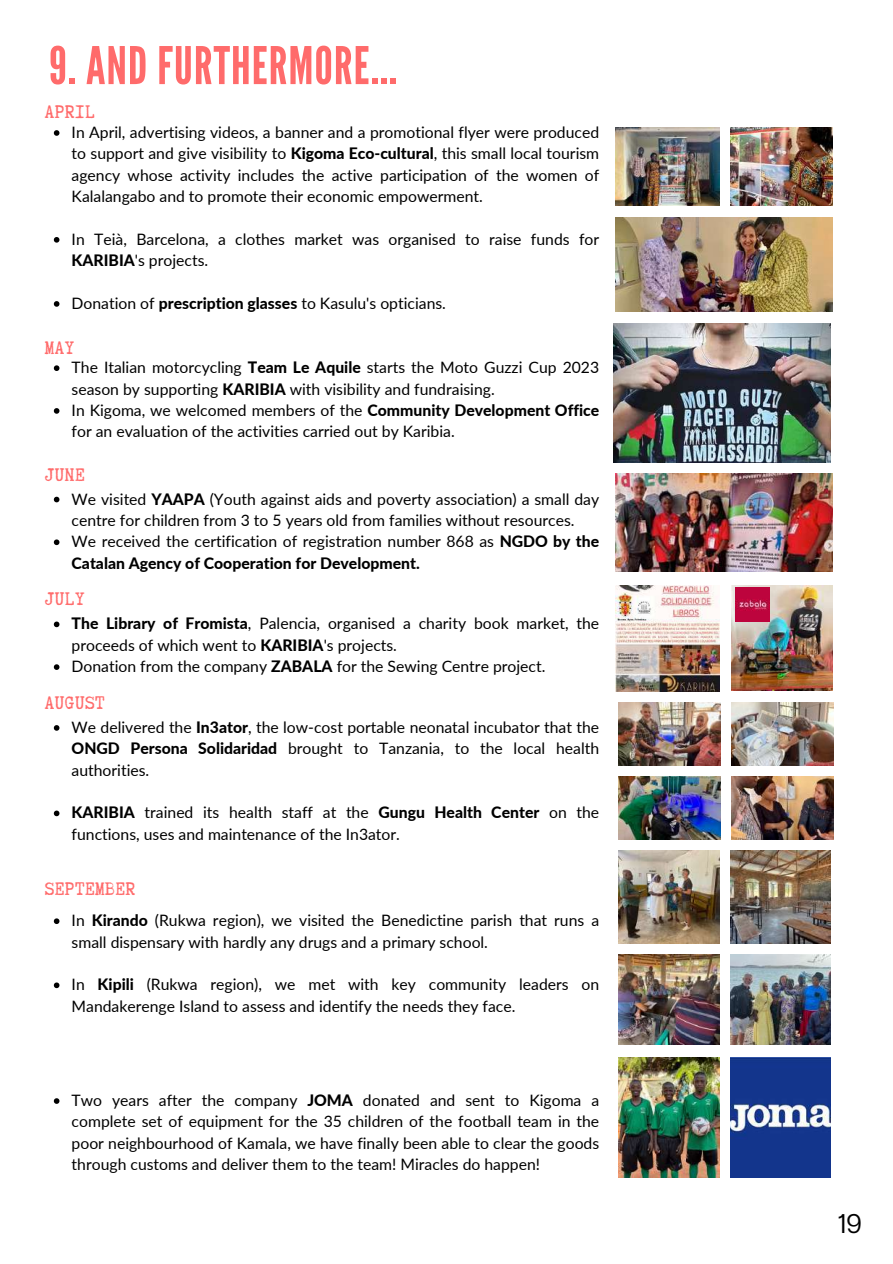
<style>
.page{position:relative;width:893px;height:1264px;background:#fff}
.page>*{position:absolute;margin:0;border:0;box-sizing:border-box;transform-origin:0 0}
.t1{font:51.75px "League Gothic";letter-spacing:.02em;color:#ff6b6b}
.t2{font:27px "Articulat CF";color:#000}
.t3{font:21.75px "Truetypewriter Polygl OTT";letter-spacing:.02em;color:#ff6b6b}
.t4{font:15.75px/21.3px "Lato";color:#000}
.s1{font-weight:800}
</style>
<div class="page">
<img style="left:615px;top:127px;width:104px;height:79px">
<img style="left:730px;top:127px;width:102px;height:79px">
<img style="left:615px;top:473px;width:217px;height:98px">
<img style="left:615px;top:585px;width:104px;height:106px">
<img style="left:618px;top:850px;width:101px;height:93px">
<img style="left:730px;top:850px;width:100px;height:93px">
<img style="left:618px;top:702px;width:102px;height:63px">
<img style="left:731px;top:702px;width:102px;height:63px">
<img style="left:731px;top:585px;width:101px;height:105px">
<img style="left:615px;top:217px;width:217px;height:95px">
<img style="left:618px;top:954px;width:101px;height:90px">
<img style="left:730px;top:954px;width:100px;height:90px">
<img style="left:618px;top:776px;width:102px;height:63px">
<img style="left:731px;top:776px;width:102px;height:63px">
<img style="left:614px;top:323px;width:216px;height:139px">
<img style="left:618px;top:1057px;width:101px;height:119px">
<img style="left:730px;top:1057px;width:100px;height:119px">
<img style="left:735px;top:587px;width:34px;height:34px">
<svg style="left:54px;top:130px;width:5px;height:6px"></svg>
<svg style="left:54px;top:237px;width:5px;height:6px"></svg>
<svg style="left:54px;top:301px;width:5px;height:6px"></svg>
<svg style="left:54px;top:365px;width:5px;height:6px"></svg>
<svg style="left:54px;top:408px;width:5px;height:6px"></svg>
<svg style="left:54px;top:496px;width:5px;height:6px"></svg>
<svg style="left:54px;top:539px;width:5px;height:6px"></svg>
<svg style="left:54px;top:621px;width:5px;height:6px"></svg>
<svg style="left:54px;top:664px;width:5px;height:6px"></svg>
<svg style="left:54px;top:725px;width:5px;height:5px"></svg>
<svg style="left:54px;top:810px;width:5px;height:6px"></svg>
<svg style="left:54px;top:918px;width:5px;height:6px"></svg>
<svg style="left:54px;top:982px;width:5px;height:6px"></svg>
<svg style="left:54px;top:1098px;width:5px;height:5px"></svg>
<h1 class="t1" style="left:49px;top:36px;width:349px">9. AND FURTHERMORE...</h1>
<h3 class="t3" style="left:45px;top:101px;width:51px">APRIL</h3>
<p class="t4" style="left:72px;top:121px;width:529px;text-align:justify">In April, advertising videos, a banner and a promotional flyer were produced to support and give visibility to <span class="s1">Kigoma Eco-cultural</span>, this small local tourism agency whose activity includes the active participation of the women of Kalalangabo and to promote their economic empowerment.</p>
<p class="t4" style="left:72px;top:228px;width:529px">In Teià, Barcelona, a clothes market was organised to raise funds for<br><span class="s1">KARIBIA</span>'s projects.</p>
<p class="t4" style="left:72px;top:292px;width:376px">Donation of <span class="s1">prescription glasses</span> to Kasulu's opticians.</p>
<h3 class="t3" style="left:45px;top:336px;width:31px">MAY</h3>
<p class="t4" style="left:72px;top:356px;width:529px">The Italian motorcycling <span class="s1">Team Le Aquile</span> starts the Moto Guzzi Cup 2023 season by supporting <span class="s1">KARIBIA</span> with visibility and fundraising.<br>In Kigoma, we welcomed members of the <span class="s1">Community Development Office </span>for an evaluation of the activities carried out by Karibia.</p>
<h3 class="t3" style="left:45px;top:463px;width:41px">JUNE</h3>
<p class="t4" style="left:72px;top:488px;width:529px">We visited <span class="s1">YAAPA</span> (Youth against aids and poverty association) a small day centre for children from 3 to 5 years old from families without resources.<br>We received the certification of registration number 868 as <span class="s1">NGDO by the Catalan Agency of Cooperation for Development.</span></p>
<h3 class="t3" style="left:45px;top:587px;width:41px">JULY</h3>
<p class="t4" style="left:72px;top:612px;width:529px"><span class="s1">The Library of Fromista</span>, Palencia, organised a charity book market, the proceeds of which went to <span class="s1">KARIBIA</span>'s projects.<br>Donation from the company <span class="s1">ZABALA</span> for the Sewing Centre project.</p>
<h3 class="t3" style="left:45px;top:691px;width:61px">AUGUST</h3>
<p class="t4" style="left:72px;top:716px;width:529px;text-align:justify">We delivered the <span class="s1">In3ator</span>, the low-cost portable neonatal incubator that the <span class="s1">ONGD Persona Solidaridad</span> brought to Tanzania, to the local health authorities.</p>
<p class="t4" style="left:72px;top:801px;width:529px"><span class="s1">KARIBIA</span> trained its health staff at the <span class="s1">Gungu Health Center</span> on the functions, uses and maintenance of the In3ator.</p>
<h3 class="t3" style="left:45px;top:877px;width:92px">SEPTEMBER</h3>
<p class="t4" style="left:72px;top:909px;width:529px">In <span class="s1">Kirando</span> (Rukwa region), we visited the Benedictine parish that runs a small dispensary with hardly any drugs and a primary school.</p>
<p class="t4" style="left:72px;top:973px;width:529px">In <span class="s1">Kipili</span> (Rukwa region), we met with key community leaders on<br>Mandakerenge Island to assess and identify the needs they face.</p>
<p class="t4" style="left:72px;top:1089px;width:529px;text-align:justify">Two years after the company <span class="s1">JOMA</span> donated and sent to Kigoma a complete set of equipment for the 35 children of the football team in the poor neighbourhood of Kamala, we have finally been able to clear the goods through customs and deliver them to the team! Miracles do happen!</p>
<h2 class="t2" style="left:837px;top:1206px;width:26px">19</h2>
</div>
